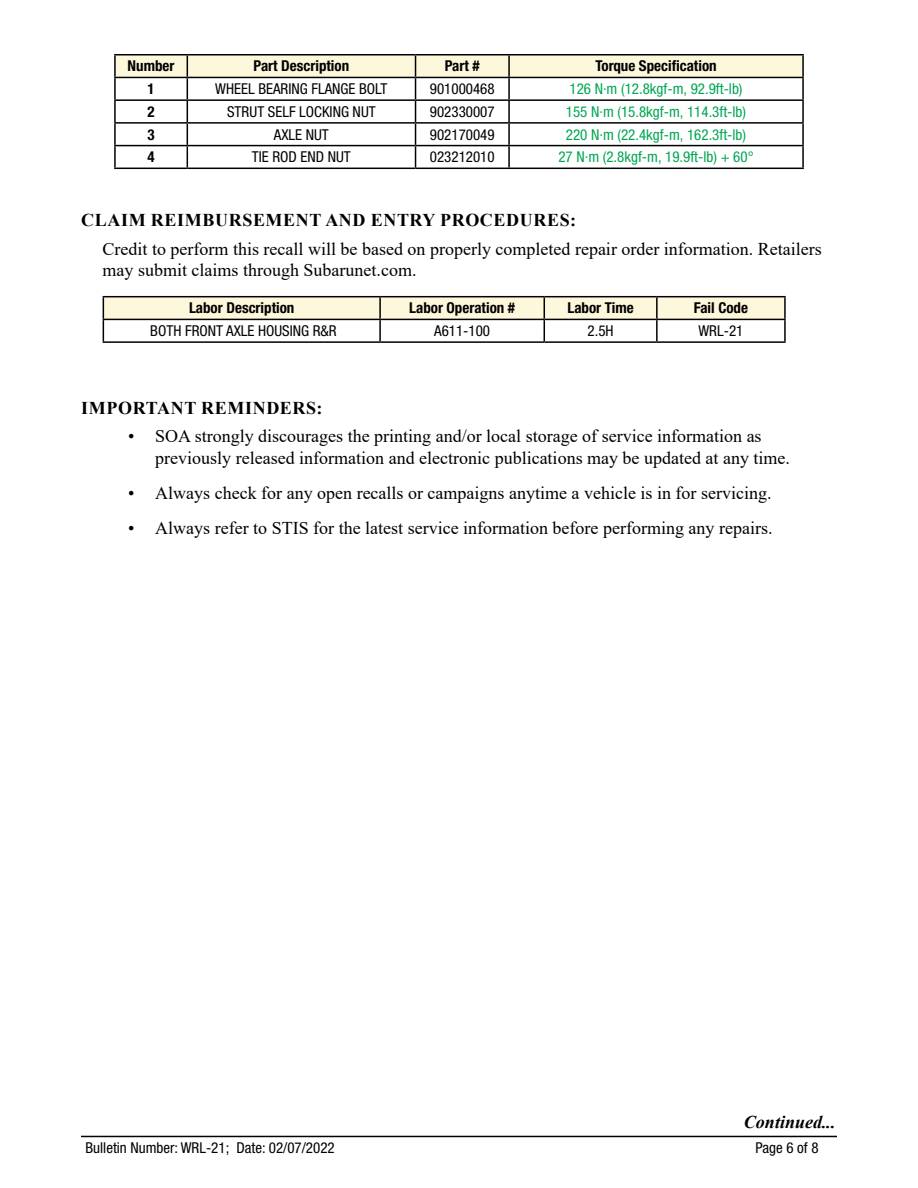
<style>
.page{position:relative;width:918px;height:1188px;background:#fff}
.page>*{position:absolute;margin:0;border:0;box-sizing:border-box;transform-origin:0 0}
.t1{font:18px/21.6px "Times New Roman";color:#000}
.t2{font:700 18px "Times New Roman";letter-spacing:.035em;color:#000}
.t3{font:italic 700 18px "Times New Roman";color:#000}
.t4{font:condensed 15px "Helvetica Neue LT Std";color:#000}
.t5{font:condensed 15px "Helvetica Neue LT Std";color:#00a651}
.t6{font:700 condensed 15px "Helvetica Neue LT Std";color:#000}
</style>
<div class="page">
<hr style="left:81px;top:1136px;width:756px;height:1px;background:#000">
<hr style="left:114px;top:54px;width:73px;height:2px;background:#000">
<hr style="left:114px;top:55px;width:2px;height:22px;background:#000">
<hr style="left:187px;top:54px;width:229px;height:2px;background:#000">
<hr style="left:416px;top:54px;width:93px;height:2px;background:#000">
<hr style="left:509px;top:54px;width:295px;height:2px;background:#000">
<hr style="left:802px;top:55px;width:2px;height:22px;background:#000">
<hr style="left:114px;top:77px;width:73px;height:1px;background:#000">
<hr style="left:114px;top:78px;width:2px;height:21px;background:#000">
<hr style="left:509px;top:77px;width:295px;height:1px;background:#000">
<hr style="left:802px;top:78px;width:2px;height:21px;background:#000">
<hr style="left:114px;top:99px;width:73px;height:2px;background:#000">
<hr style="left:114px;top:101px;width:2px;height:21px;background:#000">
<hr style="left:509px;top:99px;width:295px;height:2px;background:#000">
<hr style="left:802px;top:101px;width:2px;height:21px;background:#000">
<hr style="left:114px;top:122px;width:73px;height:2px;background:#000">
<hr style="left:114px;top:124px;width:2px;height:21px;background:#000">
<hr style="left:509px;top:122px;width:295px;height:2px;background:#000">
<hr style="left:802px;top:124px;width:2px;height:21px;background:#000">
<hr style="left:114px;top:145px;width:73px;height:1px;background:#000">
<hr style="left:114px;top:146px;width:2px;height:22px;background:#000">
<svg style="left:115px;top:55px;width:688px;height:113px"></svg>
<hr style="left:509px;top:145px;width:295px;height:1px;background:#000">
<hr style="left:508px;top:146px;width:2px;height:22px;background:#000">
<hr style="left:802px;top:146px;width:2px;height:22px;background:#000">
<hr style="left:114px;top:168px;width:73px;height:1px;background:#000">
<hr style="left:187px;top:168px;width:229px;height:1px;background:#000">
<hr style="left:416px;top:168px;width:93px;height:1px;background:#000">
<hr style="left:509px;top:168px;width:295px;height:1px;background:#000">
<hr style="left:103px;top:296px;width:277px;height:1px;background:#000">
<hr style="left:380px;top:296px;width:164px;height:1px;background:#000">
<hr style="left:544px;top:296px;width:113px;height:1px;background:#000">
<hr style="left:657px;top:296px;width:129px;height:1px;background:#000">
<hr style="left:784px;top:297px;width:2px;height:22px;background:#000">
<svg style="left:103px;top:297px;width:682px;height:44px"></svg>
<hr style="left:657px;top:319px;width:129px;height:1px;background:#000">
<hr style="left:656px;top:320px;width:2px;height:21px;background:#000">
<hr style="left:784px;top:320px;width:2px;height:21px;background:#000">
<hr style="left:103px;top:341px;width:277px;height:2px;background:#000">
<hr style="left:380px;top:341px;width:164px;height:2px;background:#000">
<hr style="left:544px;top:341px;width:113px;height:2px;background:#000">
<hr style="left:657px;top:341px;width:129px;height:2px;background:#000">
<p class="t6" style="left:128px;top:57px;width:48px">Number</p>
<p class="t6" style="left:254px;top:57px;width:97px">Part Description</p>
<p class="t6" style="left:445px;top:57px;width:36px">Part #</p>
<p class="t6" style="left:595px;top:57px;width:123px">Torque Specification</p>
<p class="t6" style="left:148px;top:80px;width:9px">1</p>
<p class="t4" style="left:215px;top:80px;width:174px">WHEEL BEARING FLANGE BOLT</p>
<p class="t4" style="left:430px;top:80px;width:66px">901000468</p>
<p class="t5" style="left:570px;top:80px;width:175px">126 N·m (12.8kgf-m, 92.9ft-lb)</p>
<p class="t6" style="left:148px;top:103px;width:9px">2</p>
<p class="t4" style="left:227px;top:103px;width:150px">STRUT SELF LOCKING NUT</p>
<p class="t4" style="left:430px;top:103px;width:66px">902330007</p>
<p class="t5" style="left:566px;top:103px;width:182px">155 N·m (15.8kgf-m, 114.3ft-lb)</p>
<p class="t6" style="left:148px;top:125px;width:9px">3</p>
<p class="t4" style="left:274px;top:125px;width:56px">AXLE NUT</p>
<p class="t4" style="left:430px;top:125px;width:66px">902170049</p>
<p class="t5" style="left:566px;top:125px;width:182px">220 N·m (22.4kgf-m, 162.3ft-lb)</p>
<p class="t6" style="left:148px;top:148px;width:9px">4</p>
<p class="t4" style="left:252px;top:148px;width:100px">TIE ROD END NUT</p>
<p class="t4" style="left:430px;top:148px;width:66px">023212010</p>
<p class="t5" style="left:558px;top:148px;width:197px">27 N·m (2.8kgf-m, 19.9ft-lb) + 60°</p>
<p class="t2" style="left:81px;top:207px;width:496px">CLAIM REIMBURSEMENT AND ENTRY PROCEDURES:</p>
<p class="t1" style="left:103px;top:237px;width:721px">Credit to perform this recall will be based on properly completed repair order information. Retailers may submit claims through Subarunet.com.</p>
<p class="t6" style="left:189px;top:299px;width:107px">Labor Description</p>
<p class="t6" style="left:409px;top:299px;width:107px">Labor Operation #</p>
<p class="t6" style="left:567px;top:299px;width:68px">Labor Time</p>
<p class="t6" style="left:694px;top:299px;width:56px">Fail Code</p>
<p class="t4" style="left:150px;top:322px;width:188px">BOTH FRONT AXLE HOUSING R&amp;R</p>
<p class="t4" style="left:434px;top:322px;width:57px">A611-100</p>
<p class="t4" style="left:588px;top:322px;width:28px">2.5H</p>
<p class="t4" style="left:698px;top:322px;width:46px">WRL-21</p>
<p class="t2" style="left:81px;top:395px;width:243px">IMPORTANT REMINDERS:</p>
<p class="t1" style="left:155px;top:425px;width:636px;text-indent:-27px">• SOA strongly discourages the printing and/or local storage of service information as previously released information and electronic publications may be updated at any time.</p>
<p class="t1" style="left:128px;top:481px;width:645px">• Always check for any open recalls or campaigns anytime a vehicle is in for servicing.</p>
<p class="t1" style="left:128px;top:517px;width:646px">• Always refer to STIS for the latest service information before performing any repairs.</p>
<p class="t3" style="left:744px;top:1109px;width:93px">Continued...</p>
<p class="t4" style="left:86px;top:1138px;width:251px">Bulletin Number: WRL-21; Date: 02/07/2022</p>
<p class="t4" style="left:756px;top:1138px;width:65px">Page 6 of 8</p>
</div>
